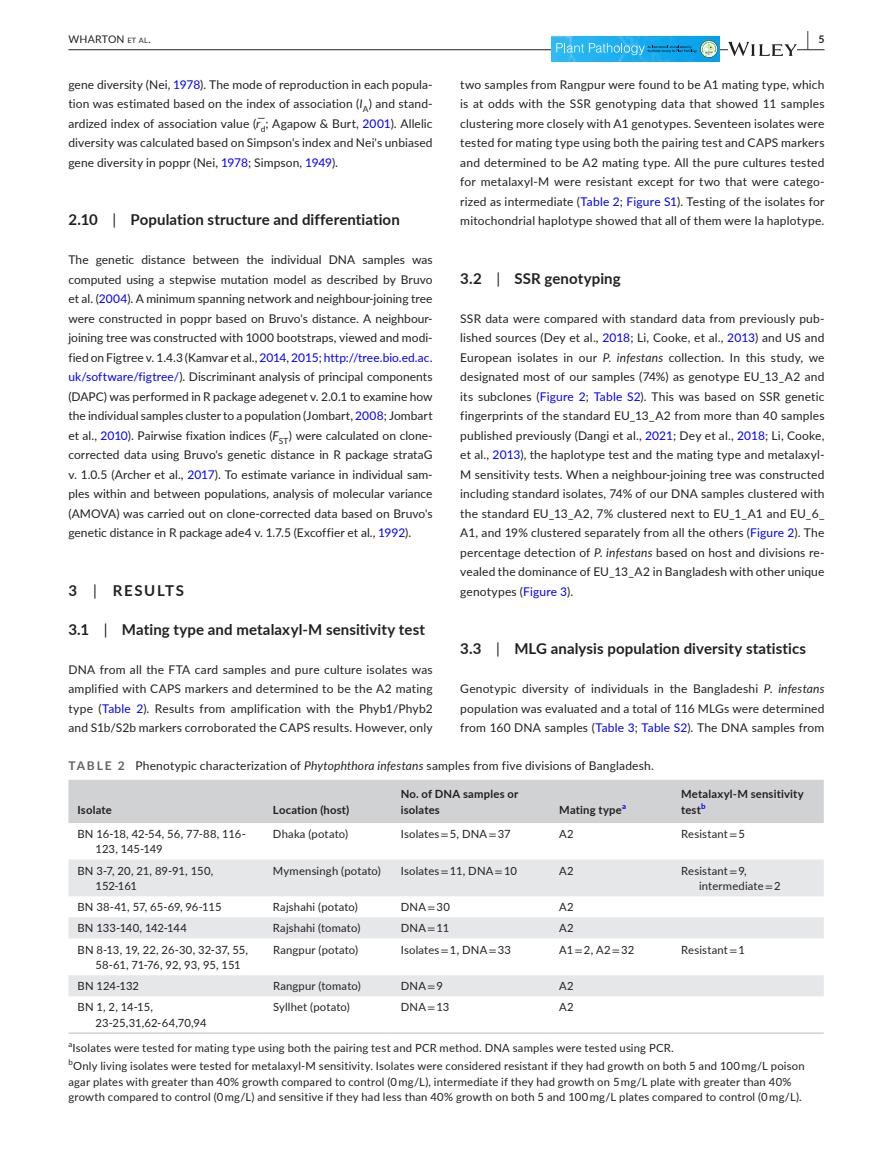
<style>
.page{position:relative;width:893px;height:1174px;background:#fff}
.page>*{position:absolute;margin:0;border:0;box-sizing:border-box;transform-origin:0 0}
.t1{font:700 19.5px "Lato";color:#231f20;scale:.43 1}
.t2{font:700 15px "Lato";letter-spacing:.005em;color:#231f20}
.t3{font:700 15px "Lato";letter-spacing:.105em;color:#231f20}
.t4{font:12px/19.5px "Lato";letter-spacing:.015em;color:#231f20;text-align:justify}
.t5{font:11.25px/15.8px "Lato";letter-spacing:.015em;color:#231f20}
.t6{font:11.25px/15.8px "Lato";letter-spacing:-.005em;color:#231f20}
.t7{font:700 11.25px/15.8px "Lato";letter-spacing:.02em;color:#231f20}
.t8{font:11.25px "Lato";letter-spacing:-.01em;color:#231f20}
.t9{font:10.5px "Lato";letter-spacing:.02em;color:#231f20}
.t10{font:700 7.8px "Lato";color:#00f}
.t11{font:7.8px "Lato";color:#231f20}
.s1{font-size:7.35px}
.s2{color:#00f}
.s3{font-style:italic}
.s4{font-weight:400}
.s5{font-weight:700;color:#636366}
.s6{font-family:"STIX"}
</style>
<div class="page">
<hr style="left:68px;top:49px;width:756px;height:1px;background:#231f20">
<img style="left:552px;top:36px;width:168px;height:26px">
<svg style="left:700px;top:40px;width:18px;height:18px"></svg>
<svg style="left:701px;top:41px;width:16px;height:16px"></svg>
<svg style="left:556px;top:42px;width:161px;height:14px;background:#3fb3e4"></svg>
<svg style="left:728px;top:42px;width:69px;height:14px"></svg>
<div style="left:68px;top:779px;width:756px;height:44px;background:#d1d2d4"></div>
<svg style="left:68px;top:859px;width:756px;height:137px;fill:#e6e7e9"></svg>
<hr style="left:68px;top:1032px;width:196px;height:2px;background:#d1d2d4">
<hr style="left:264px;top:1032px;width:128px;height:2px;background:#d1d2d4">
<hr style="left:392px;top:1032px;width:158px;height:2px;background:#d1d2d4">
<hr style="left:550px;top:1032px;width:122px;height:2px;background:#d1d2d4">
<hr style="left:672px;top:1032px;width:152px;height:2px;background:#d1d2d4">
<p class="t9" style="left:68px;top:31px;width:84px">WHARTON <span class="s1">et al</span>.</p>
<h1 class="t1" style="left:807px;top:25px;width:43px">| <sup>5</sup></h1>
<p class="t4" style="left:68px;top:74px;width:366px">gene diversity (Nei, <span class="s2">1978</span>). The mode of reproduction in each popula&shy;tion was estimated based on the index of association (<span class="s3">I</span><sub>A</sub>) and stand&shy;ardized index of association value (<span class="s3">r̅</span><sub>d</sub>; Agapow &amp; Burt, <span class="s2">2001</span>). Allelic diversity was calculated based on Simpson's index and Nei's unbiased gene diversity in poppr (Nei, <span class="s2">1978</span>; Simpson, <span class="s2">1949</span>).</p>
<p class="t4" style="left:460px;top:74px;width:366px">two samples from Rangpur were found to be A1 mating type, which is at odds with the SSR genotyping data that showed 11 samples clustering more closely with A1 genotypes. Seventeen isolates were tested for mating type using both the pairing test and CAPS markers and determined to be A2 mating type. All the pure cultures tested for metalaxyl-M were resistant except for two that were catego&shy;rized as intermediate (<span class="s2">Table 2</span>; <span class="s2">Figure S1</span>). Testing of the isolates for mitochondrial haplotype showed that all of them were Ia haplotype.</p>
<p class="t2" style="left:68px;top:209px;width:333px">2.10 <span class="s4">|</span> Population structure and differentiation</p>
<p class="t4" style="left:68px;top:249px;width:366px">The genetic distance between the individual DNA samples was computed using a stepwise mutation model as described by Bruvo et al. (<span class="s2">2004</span>). A minimum spanning network and neighbour-joining tree were constructed in poppr based on Bruvo's distance. A neighbour&shy;joining tree was constructed with 1000 bootstraps, viewed and modi&shy;fied on Figtree v. 1.4.3 (Kamvar et al., <span class="s2">2014</span>, <span class="s2">2015</span>; <span class="s2">http://tree.bio.ed.ac. uk/software/figtree/</span>). Discriminant analysis of principal components (DAPC) was performed in R package adegenet v. 2.0.1 to examine how the individual samples cluster to a population (Jombart, <span class="s2">2008</span>; Jombart et al., <span class="s2">2010</span>). Pairwise fixation indices (<span class="s3">F</span><sub>ST</sub>) were calculated on clone&shy;corrected data using Bruvo's genetic distance in R package strataG v. 1.0.5 (Archer et al., <span class="s2">2017</span>). To estimate variance in individual sam&shy;ples within and between populations, analysis of molecular variance (AMOVA) was carried out on clone-corrected data based on Bruvo's genetic distance in R package ade4 v. 1.7.5 (Excoffier et al., <span class="s2">1992</span>).</p>
<p class="t2" style="left:460px;top:267px;width:162px">3.2 <span class="s4">|</span> SSR genotyping</p>
<p class="t4" style="left:460px;top:308px;width:366px">SSR data were compared with standard data from previously pub&shy;lished sources (Dey et al., <span class="s2">2018</span>; Li, Cooke, et al., <span class="s2">2013</span>) and US and European isolates in our <span class="s3">P</span>. <span class="s3">infestans</span> collection. In this study, we designated most of our samples (74%) as genotype EU_13_A2 and its subclones (<span class="s2">Figure 2</span>; <span class="s2">Table S2</span>). This was based on SSR genetic fingerprints of the standard EU_13_A2 from more than 40 samples published previously (Dangi et al., <span class="s2">2021</span>; Dey et al., <span class="s2">2018</span>; Li, Cooke, et al., <span class="s2">2013</span>), the haplotype test and the mating type and metalaxyl-M sensitivity tests. When a neighbour-joining tree was constructed including standard isolates, 74% of our DNA samples clustered with the standard EU_13_A2, 7% clustered next to EU_1_A1 and EU_6_ A1, and 19% clustered separately from all the others (<span class="s2">Figure 2</span>). The percentage detection of <span class="s3">P</span>. <span class="s3">infestans</span> based on host and divisions re&shy;vealed the dominance of EU_13_A2 in Bangladesh with other unique genotypes (<span class="s2">Figure 3</span>).</p>
<p class="t3" style="left:68px;top:579px;width:117px">3 <span class="s4">|</span> RESULTS</p>
<p class="t2" style="left:68px;top:618px;width:358px">3.1 <span class="s4">|</span> Mating type and metalaxyl-M sensitivity test</p>
<p class="t4" style="left:68px;top:659px;width:366px">DNA from all the FTA card samples and pure culture isolates was amplified with CAPS markers and determined to be the A2 mating type (<span class="s2">Table 2</span>). Results from amplification with the Phyb1/Phyb2 and S1b/S2b markers corroborated the CAPS results. However, only</p>
<p class="t2" style="left:460px;top:638px;width:347px">3.3 <span class="s4">|</span> MLG analysis population diversity statistics</p>
<p class="t4" style="left:460px;top:678px;width:366px">Genotypic diversity of individuals in the Bangladeshi <span class="s3">P</span>. <span class="s3">infestans </span>population was evaluated and a total of 116 MLGs were determined from 160 DNA samples (<span class="s2">Table 3</span>; <span class="s2">Table S2</span>). The DNA samples from</p>
<p class="t4" style="left:68px;top:755px;width:587px"><span class="s5">TABLE 2</span> Phenotypic characterization of <span class="s3">Phytophthora infestans</span> samples from five divisions of Bangladesh.</p>
<p class="t7" style="left:77px;top:801px;width:36px">Isolate</p>
<p class="t7" style="left:273px;top:801px;width:78px">Location (host)</p>
<p class="t7" style="left:401px;top:785px;width:119px">No. of DNA samples or isolates</p>
<p class="t7" style="left:681px;top:785px;width:124px">Metalaxyl-M sensitivity test</p>
<p class="t10" style="left:701px;top:800px;width:6px">b</p>
<p class="t7" style="left:559px;top:801px;width:64px">Mating type</p>
<p class="t10" style="left:622px;top:800px;width:5px">a</p>
<p class="t6" style="left:95px;top:825px;width:152px;text-indent:-18px">BN 16-18, 42-54, 56, 77-88, 116-<br>123, 145-149</p>
<p class="t5" style="left:273px;top:825px;width:77px">Dhaka (potato)</p>
<p class="t5" style="left:401px;top:825px;width:111px">Isolates <span class="s6">=</span> 5, DNA <span class="s6">=</span> 37</p>
<p class="t5" style="left:559px;top:825px;width:16px">A2</p>
<p class="t5" style="left:681px;top:825px;width:65px">Resistant <span class="s6">=</span> 5</p>
<p class="t5" style="left:95px;top:862px;width:119px;text-indent:-18px">BN 3-7, 20, 21, 89-91, 150,<br>152-161</p>
<p class="t5" style="left:273px;top:862px;width:109px">Mymensingh (potato)</p>
<p class="t5" style="left:401px;top:862px;width:118px">Isolates <span class="s6">=</span> 11, DNA <span class="s6">=</span> 10</p>
<p class="t5" style="left:559px;top:862px;width:16px">A2</p>
<p class="t5" style="left:699px;top:862px;width:83px;text-indent:-18px">Resistant <span class="s6">=</span> 9, intermediate <span class="s6">=</span> 2</p>
<p class="t5" style="left:77px;top:899px;width:146px">BN 38-41, 57, 65-69, 96-115</p>
<p class="t5" style="left:273px;top:899px;width:86px">Rajshahi (potato)</p>
<p class="t5" style="left:401px;top:899px;width:51px">DNA <span class="s6">=</span> 30</p>
<p class="t5" style="left:559px;top:899px;width:16px">A2</p>
<p class="t8" style="left:77px;top:920px;width:111px">BN 133-140, 142-144</p>
<p class="t5" style="left:273px;top:920px;width:89px">Rajshahi (tomato)</p>
<p class="t5" style="left:401px;top:920px;width:50px">DNA <span class="s6">=</span> 11</p>
<p class="t5" style="left:559px;top:920px;width:16px">A2</p>
<p class="t6" style="left:95px;top:941px;width:154px;text-indent:-18px">BN 8-13, 19, 22, 26-30, 32-37, 55,<br>58-61, 71-76, 92, 93, 95, 151</p>
<p class="t5" style="left:273px;top:941px;width:87px">Rangpur (potato)</p>
<p class="t5" style="left:401px;top:941px;width:112px">Isolates <span class="s6">=</span> 1, DNA <span class="s6">=</span> 33</p>
<p class="t5" style="left:559px;top:941px;width:77px">A1 <span class="s6">=</span> 2, A2 <span class="s6">=</span> 32</p>
<p class="t5" style="left:681px;top:941px;width:65px">Resistant <span class="s6">=</span> 1</p>
<p class="t5" style="left:78px;top:978px;width:63px">BN 124-132</p>
<p class="t5" style="left:273px;top:978px;width:89px">Rangpur (tomato)</p>
<p class="t5" style="left:401px;top:978px;width:44px">DNA <span class="s6">=</span> 9</p>
<p class="t5" style="left:559px;top:978px;width:16px">A2</p>
<p class="t5" style="left:96px;top:999px;width:113px;text-indent:-18px">BN 1, 2, 14-15,<br>23-25,31,62-64,70,94</p>
<p class="t5" style="left:273px;top:999px;width:78px">Syllhet (potato)</p>
<p class="t5" style="left:401px;top:999px;width:50px">DNA <span class="s6">=</span> 13</p>
<p class="t5" style="left:559px;top:999px;width:16px">A2</p>
<p class="t11" style="left:68px;top:1038px;width:5px">a</p>
<p class="t5" style="left:73px;top:1039px;width:603px">Isolates were tested for mating type using both the pairing test and PCR method. DNA samples were tested using PCR.</p>
<p class="t11" style="left:68px;top:1056px;width:6px">b</p>
<p class="t5" style="left:68px;top:1057px;width:738px;text-indent:5px">Only living isolates were tested for metalaxyl-M sensitivity. Isolates were considered resistant if they had growth on both 5 and 100 mg/L poison agar plates with greater than 40% growth compared to control (0 mg/L), intermediate if they had growth on 5 mg/L plate with greater than 40% growth compared to control (0 mg/L) and sensitive if they had less than 40% growth on both 5 and 100 mg/L plates compared to control (0 mg/L).</p>
</div>
